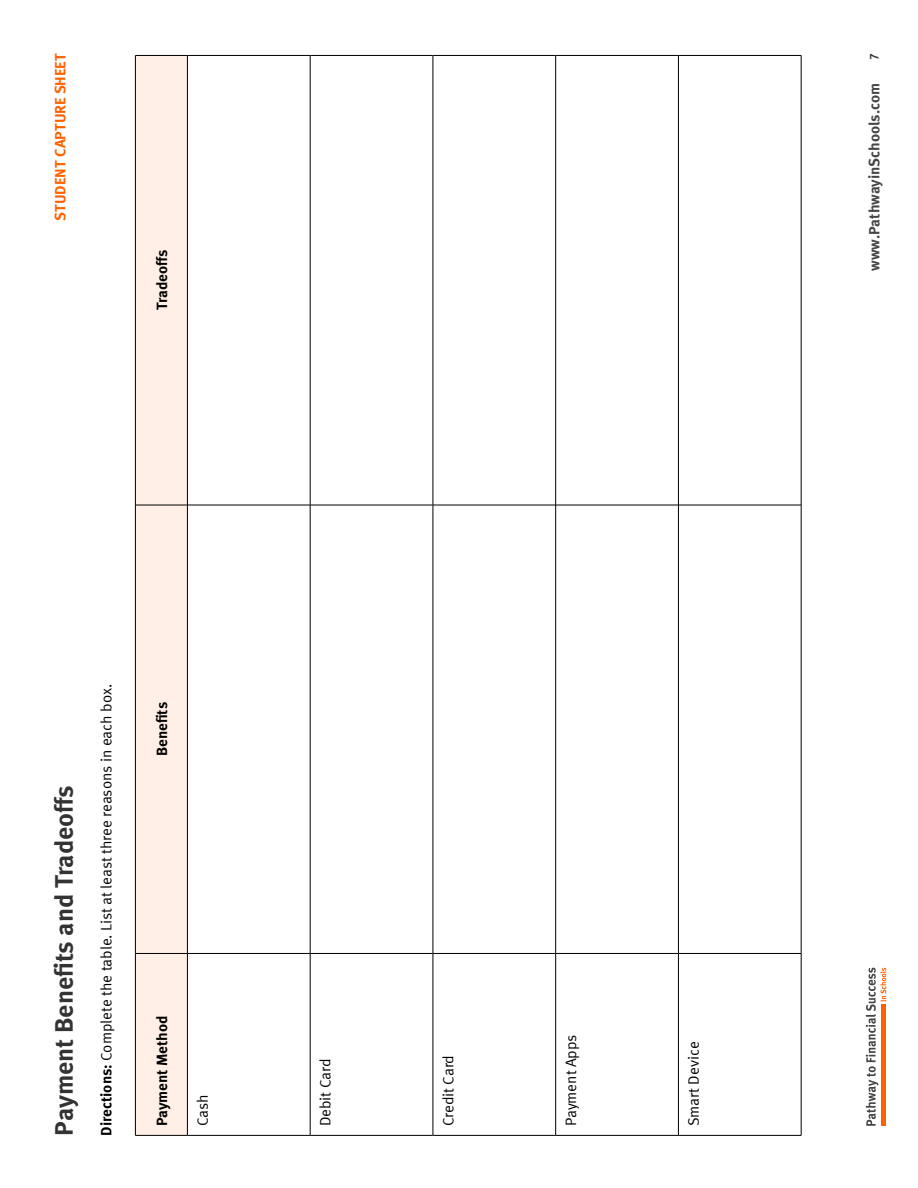
<style>
.page{position:relative;width:918px;height:1188px;background:#fff}
.page>*{position:absolute;margin:0;border:0;box-sizing:border-box;transform-origin:0 0}
.t1{font:700 25.5px "Meta Offc";color:#343333}
.t2{font:15px "Meta Offc Norm";color:#000}
.t3{font:700 15px "Meta Offc";color:#000}
.t4{font:700 15px "Meta Offc";color:#454545}
.t5{font:700 15px "Meta Offc";color:#ff6100}
.t6{font:700 12px "Meta Offc";color:#343333}
.s1{font-family:"Meta Offc";font-weight:700}
</style>
<div class="page">
<svg style="left:866px;top:968px;width:20px;height:158px"></svg>
<hr style="left:882px;top:1004px;width:4px;height:122px;background:#ff6100">
<div style="left:136px;top:56px;width:51px;height:1079px;background:#ffefe6"></div>
<hr style="left:135px;top:953px;width:1px;height:183px;background:#000">
<hr style="left:136px;top:1135px;width:51px;height:1px;background:#000">
<hr style="left:135px;top:505px;width:1px;height:448px;background:#000">
<hr style="left:136px;top:953px;width:51px;height:1px;background:#000">
<hr style="left:135px;top:55px;width:1px;height:450px;background:#000">
<hr style="left:136px;top:505px;width:51px;height:1px;background:#000">
<hr style="left:136px;top:55px;width:51px;height:1px;background:#000">
<hr style="left:187px;top:953px;width:1px;height:183px;background:#000">
<hr style="left:188px;top:1135px;width:122px;height:1px;background:#000">
<hr style="left:187px;top:505px;width:1px;height:448px;background:#000">
<hr style="left:188px;top:953px;width:122px;height:1px;background:#000">
<hr style="left:187px;top:55px;width:1px;height:450px;background:#000">
<hr style="left:188px;top:505px;width:122px;height:1px;background:#000">
<hr style="left:188px;top:55px;width:122px;height:1px;background:#000">
<hr style="left:310px;top:953px;width:1px;height:183px;background:#000">
<hr style="left:310px;top:1135px;width:123px;height:1px;background:#000">
<hr style="left:310px;top:505px;width:1px;height:448px;background:#000">
<hr style="left:310px;top:953px;width:123px;height:1px;background:#000">
<hr style="left:310px;top:55px;width:1px;height:450px;background:#000">
<hr style="left:310px;top:505px;width:123px;height:1px;background:#000">
<hr style="left:310px;top:55px;width:123px;height:1px;background:#000">
<hr style="left:433px;top:953px;width:1px;height:183px;background:#000">
<hr style="left:433px;top:1135px;width:122px;height:1px;background:#000">
<hr style="left:433px;top:505px;width:1px;height:448px;background:#000">
<hr style="left:433px;top:953px;width:122px;height:1px;background:#000">
<hr style="left:433px;top:55px;width:1px;height:450px;background:#000">
<hr style="left:433px;top:505px;width:122px;height:1px;background:#000">
<hr style="left:433px;top:55px;width:122px;height:1px;background:#000">
<hr style="left:555px;top:953px;width:1px;height:183px;background:#000">
<hr style="left:556px;top:1135px;width:122px;height:1px;background:#000">
<hr style="left:555px;top:505px;width:1px;height:448px;background:#000">
<hr style="left:556px;top:953px;width:122px;height:1px;background:#000">
<hr style="left:555px;top:55px;width:1px;height:450px;background:#000">
<hr style="left:556px;top:505px;width:122px;height:1px;background:#000">
<hr style="left:556px;top:55px;width:122px;height:1px;background:#000">
<hr style="left:678px;top:953px;width:1px;height:183px;background:#000">
<hr style="left:679px;top:1135px;width:122px;height:1px;background:#000">
<hr style="left:678px;top:505px;width:1px;height:448px;background:#000">
<hr style="left:679px;top:953px;width:122px;height:1px;background:#000">
<hr style="left:678px;top:55px;width:1px;height:450px;background:#000">
<hr style="left:679px;top:505px;width:122px;height:1px;background:#000">
<hr style="left:679px;top:55px;width:122px;height:1px;background:#000">
<hr style="left:801px;top:953px;width:1px;height:183px;background:#000">
<hr style="left:801px;top:505px;width:1px;height:448px;background:#000">
<hr style="left:801px;top:55px;width:1px;height:450px;background:#000">
<p class="t5" style="left:52px;top:221px;width:169px;rotate:-90deg">STUDENT CAPTURE SHEET</p>
<p class="t3" style="left:153px;top:310px;width:62px;rotate:-90deg">Tradeoffs</p>
<h1 class="t1" style="left:49px;top:1136px;width:352px;rotate:-90deg">Payment Benefits and Tradeoffs</h1>
<p class="t2" style="left:98px;top:1136px;width:453px;rotate:-90deg"><span class="s1">Directions:</span> Complete the table. List at least three reasons in each box.</p>
<p class="t3" style="left:153px;top:756px;width:56px;rotate:-90deg">Benefits</p>
<p class="t3" style="left:153px;top:1126px;width:112px;rotate:-90deg">Payment Method</p>
<p class="t2" style="left:194px;top:1126px;width:33px;rotate:-90deg">Cash</p>
<p class="t2" style="left:317px;top:1126px;width:69px;rotate:-90deg">Debit Card</p>
<p class="t2" style="left:439px;top:1126px;width:73px;rotate:-90deg">Credit Card</p>
<p class="t2" style="left:562px;top:1126px;width:93px;rotate:-90deg">Payment Apps</p>
<p class="t2" style="left:685px;top:1126px;width:86px;rotate:-90deg">Smart Device</p>
<p class="t6" style="left:867px;top:60px;width:8px;rotate:-90deg">7</p>
<p class="t4" style="left:865px;top:271px;width:189px;rotate:-90deg">www.PathwayinSchools.com</p>
</div>
